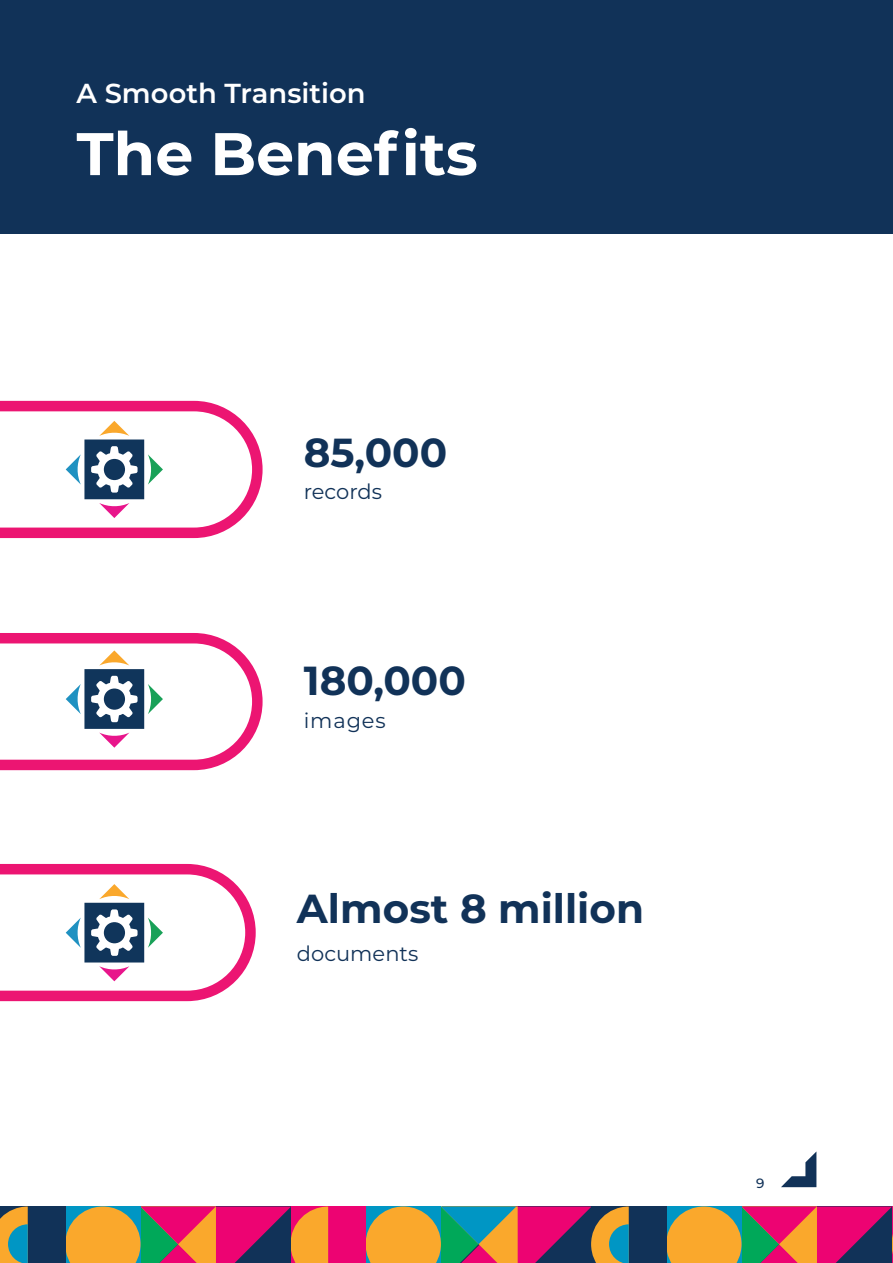
<style>
.page{position:relative;width:893px;height:1263px;background:#fff}
.page>*{position:absolute;margin:0;border:0;box-sizing:border-box;transform-origin:0 0}
.t1{font:700 60px "Montserrat";color:#fff}
.Figures{font:700 40.5px "Montserrat";color:#113258}
.t2{font:600 27.45px "Montserrat";color:#fff}
.t3{font:21px "Montserrat";color:#113258}
.t4{font:500 13.5px "Montserrat";color:#113258}
</style>
<div class="page">
<svg style="left:781px;top:1152px;width:35px;height:35px"></svg>
<div style="left:290px;top:1206px;width:76px;height:57px;background:#ed0372"></div>
<svg style="left:65px;top:1206px;width:263px;height:57px;background:#bb6551"></svg>
<div style="left:0;top:1206px;width:65px;height:57px;background:#113258"></div>
<svg style="left:0;top:1206px;width:28px;height:57px;background:#889769"></svg>
<div style="left:0;top:0;width:893px;height:234px;background:#113258"></div>
<svg style="left:666px;top:1206px;width:227px;height:57px;background:#b25e56"></svg>
<div style="left:591px;top:1206px;width:75px;height:57px;background:#113258"></div>
<svg style="left:366px;top:1206px;width:263px;height:57px;background:#96755e"></svg>
<svg style="left:0;top:401px;width:263px;height:137px"></svg>
<svg style="left:0;top:864px;width:256px;height:137px"></svg>
<svg style="left:0;top:633px;width:263px;height:137px"></svg>
<p class="t2" style="left:77px;top:74px;width:290px">A Smooth Transition</p>
<p class="t1" style="left:77px;top:111px;width:403px">The Benefits</p>
<p class="Figures" style="left:304px;top:423px;width:145px">85,000</p>
<p class="t3" style="left:304px;top:477px;width:80px">records</p>
<p class="Figures" style="left:304px;top:651px;width:164px">180,000</p>
<p class="t3" style="left:304px;top:706px;width:83px">images</p>
<p class="Figures" style="left:297px;top:880px;width:349px">Almost 8 million</p>
<p class="t3" style="left:297px;top:939px;width:123px">documents</p>
<p class="t4" style="left:756px;top:1173px;width:10px">9</p>
</div>
